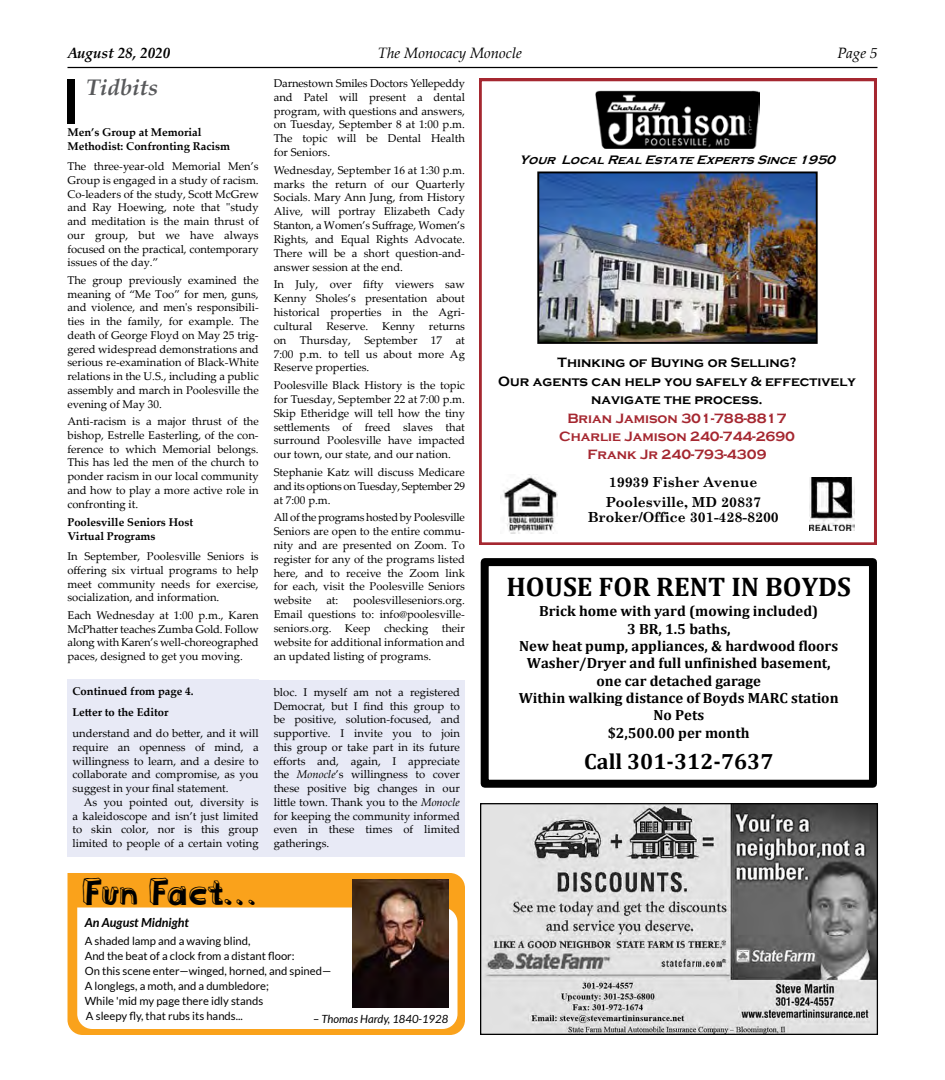
<style>
.page{position:relative;width:945px;height:1080px;background:#fff}
.page>*{position:absolute;margin:0;border:0;box-sizing:border-box;transform-origin:0 0}
.t1{font:36.5px "Blockhead Black Face";color:#000}
.t2{font:700 27px "Cambria";color:#000}
.t3{font:italic 700 22.5px "Palatino Linotype";color:#58595b}
.t4{font:700 22.12px "Cambria";color:#000}
.t5{font:italic 15px "Palatino Linotype";color:#000}
.t6{font:italic 700 15px "Palatino Linotype";color:#000}
.t7{font:700 14.75px/17.4px "Cambria";color:#000;text-align:center}
.t8{font:700 13.88px/18.5px "Copperplate Gothic";color:#000;text-align:center}
.t9{font:700 13.88px/18.4px "Copperplate Gothic";letter-spacing:-.005em;color:#a52730;text-align:center}
.t10{font:700 13.88px/19.2px "Century Schoolbook";color:#000}
.t11{font:italic 700 12.62px "Copperplate Gothic";color:#000}
.t12{font:italic 700 12.5px "Lato";color:#000}
.t13{font:11.25px/13.8px "Palatino Linotype";color:#000;text-align:justify}
.t14{font:11.25px/15px "Lato";color:#000}
.t15{font:700 11.25px/13.8px "Palatino Linotype";color:#000}
.t16{font:italic 11.25px "Lato";color:#000}
.s1{font-style:italic}
.s2{font-style:normal}
</style>
<div class="page">
<hr style="left:68px;top:67px;width:810px;height:1px;background:#000">
<div style="left:68px;top:79px;width:7px;height:45px;background:#000"></div>
<img style="left:482px;top:805px;width:394px;height:228px">
<div style="left:480px;top:803px;width:398px;height:232px;border:1px solid #000"></div>
<div style="left:68px;top:873px;width:397px;height:162px;background:#faa21b"></div>
<svg style="left:77px;top:908px;width:381px;height:121px"></svg>
<svg style="left:479px;top:79px;width:398px;height:466px"></svg>
<img style="left:595px;top:91px;width:165px;height:57px">
<img style="left:809px;top:477px;width:46px;height:53px">
<img style="left:500px;top:474px;width:57px;height:59px">
<img style="left:540px;top:174px;width:275px;height:167px">
<div style="left:537px;top:171px;width:281px;height:173px;border:2px solid #000"></div>
<div style="left:68px;top:680px;width:397px;height:176px;background:#e8eaf6"></div>
<div style="left:481px;top:558px;width:396px;height:230px;border:8px solid #000"></div>
<img style="left:352px;top:880px;width:97px;height:127px">
<h3 class="t6" style="left:68px;top:43px;width:104px">August 28, 2020</h3>
<h3 class="t5" style="left:378px;top:43px;width:146px">The Monocacy Monocle</h3>
<h3 class="t5" style="left:838px;top:43px;width:41px">Page 5</h3>
<h3 class="t3" style="left:86px;top:72px;width:74px">Tidbits</h3>
<p class="t15" style="left:68px;top:125px;width:164px">Men’s Group at Memorial<br>Methodist: Confronting Racism</p>
<p class="t13" style="left:68px;top:159px;width:193px">The three-year-old Memorial Men’s Group is engaged in a study of racism.<br>Co-leaders of the study, Scott McGrew and Ray Hoewing, note that "study and meditation is the main thrust of our group, but we have always focused on the practical, contemporary issues of the day.”</p>
<p class="t13" style="left:68px;top:273px;width:193px">The group previously examined the meaning of “Me Too” for men, guns, and violence, and men's responsibili&shy;ties in the family, for example. The death of George Floyd on May 25 trig&shy;gered widespread demonstrations and serious re-examination of Black-White relations in the U.S., including a public assembly and march in Poolesville the evening of May 30.</p>
<p class="t13" style="left:68px;top:414px;width:193px">Anti-racism is a major thrust of the bishop, Estrelle Easterling, of the con&shy;ference to which Memorial belongs.<br>This has led the men of the church to ponder racism in our local community and how to play a more active role in confronting it.</p>
<p class="t15" style="left:68px;top:515px;width:127px">Poolesville Seniors Host<br>Virtual Programs</p>
<p class="t13" style="left:68px;top:549px;width:193px">In September, Poolesville Seniors is offering six virtual programs to help meet community needs for exercise, socialization, and information.</p>
<p class="t13" style="left:68px;top:608px;width:193px">Each Wednesday at 1:00 p.m., Karen McPhatter teaches Zumba Gold. Follow along with Karen’s well-choreographed paces, designed to get you moving.</p>
<p class="t13" style="left:274px;top:76px;width:193px">Darnestown Smiles Doctors Yellepeddy and Patel will present a dental program, with questions and answers, on Tuesday, September 8 at 1:00 p.m.<br>The topic will be Dental Health for Seniors.</p>
<p class="t13" style="left:274px;top:163px;width:193px">Wednesday, September 16 at 1:30 p.m. marks the return of our Quarterly Socials. Mary Ann Jung, from History Alive, will portray Elizabeth Cady Stanton, a Women’s Suffrage, Women’s Rights, and Equal Rights Advocate.<br>There will be a short question-and&shy;answer session at the end.</p>
<p class="t13" style="left:274px;top:277px;width:193px">In July, over fifty viewers saw Kenny Sholes’s presentation about historical properties in the Agri&shy;cultural Reserve. Kenny returns on Thursday, September 17 at 7:00 p.m. to tell us about more Ag Reserve properties.</p>
<p class="t13" style="left:274px;top:378px;width:193px">Poolesville Black History is the topic for Tuesday, September 22 at 7:00 p.m.<br>Skip Etheridge will tell how the tiny settlements of freed slaves that surround Poolesville have impacted our town, our state, and our nation.</p>
<p class="t13" style="left:274px;top:465px;width:193px">Stephanie Katz will discuss Medicare and its options on Tuesday, September 29 at 7:00 p.m.</p>
<p class="t13" style="left:274px;top:510px;width:193px">All of the programs hosted by Poolesville Seniors are open to the entire commu&shy;nity and are presented on Zoom. To register for any of the programs listed here, and to receive the Zoom link for each, visit the Poolesville Seniors website</p>
<p class="t11" style="left:519px;top:153px;width:322px">Your LocalRealEstateExpertsSince1950</p>
<p class="t8" style="left:498px;top:354px;width:359px">Thinking of Buying or Selling?<br>Our agents can help you safely &amp; effectively navigate the process.</p>
<p class="t9" style="left:559px;top:409px;width:238px">Brian Jamison 301-788-8817<br>Charlie Jamison 240-744-2690<br>Frank Jr 240-793-4309</p>
<p class="t10" style="left:605px;top:472px;width:157px">19939 Fisher Avenue<br>Poolesville, MD 20837</p>
<p class="t10" style="left:588px;top:507px;width:193px">Broker/Office 301-428-8200</p>
<h2 class="t2" style="left:506px;top:568px;width:346px">HOUSE FOR RENT IN BOYDS</h2>
<p class="t7" style="left:519px;top:602px;width:321px">Brick home with yard (mowing included)<br>3 BR, 1.5 baths,<br>New heat pump, appliances, &amp; hardwood floors<br>Washer/Dryer and full unfinished basement, one car detached garage<br>Within walking distance of Boyds MARC station<br>No Pets<br>$2,500.00 per month</p>
<h3 class="t4" style="left:584px;top:746px;width:191px">Call 301-312-7637</h3>
<p class="t13" style="left:274px;top:593px;width:193px;text-indent:79px">poolesvilleseniors.org.<br>Email questions to: info@poolesville&shy;seniors.org. Keep checking their website for additional information and an updated listing of programs.</p>
<p class="t13" style="left:326px;top:593px;width:14px">at:</p>
<p class="t15" style="left:72px;top:681px;width:123px;line-height:20.6px">Continued from page 4.<br>Letter to the Editor</p>
<p class="t13" style="left:274px;top:685px;width:188px">bloc. I myself am not a registered Democrat, but I find this group to be positive, solution-focused, and supportive. I invite you to join this group or take part in its future efforts and, again, I appreciate the <span class="s1">Monocle</span>’s willingness to cover these positive big changes in our little town. Thank you to the <span class="s1">Monocle </span>for keeping the community informed even in these times of limited gatherings.</p>
<p class="t13" style="left:72px;top:726px;width:188px">understand and do better, and it will require an openness of mind, a willingness to learn, and a desire to collaborate and compromise, as you suggest in your final statement.</p>
<p class="t13" style="left:72px;top:795px;width:188px;text-indent:11px">As you pointed out, diversity is a kaleidoscope and isn’t just limited to skin color, nor is this group limited to people of a certain voting</p>
<h1 class="t1" style="left:82px;top:860px;width:179px">Fun Fact…</h1>
<p class="t12" style="left:85px;top:915px;width:106px">An August Midnight</p>
<p class="t14" style="left:85px;top:933px;width:248px">A shaded lamp and a waving blind,<br>And the beat of a clock from a distant floor:<br>On this scene enter—winged, horned, and spined— A longlegs, a moth, and a dumbledore;<br>While 'mid my page there idly stands<br>A sleepy fly, that rubs its hands...</p>
<p class="t16" style="left:313px;top:1013px;width:137px"><span class="s2">–</span> Thomas Hardy, 1840-1928</p>
</div>
